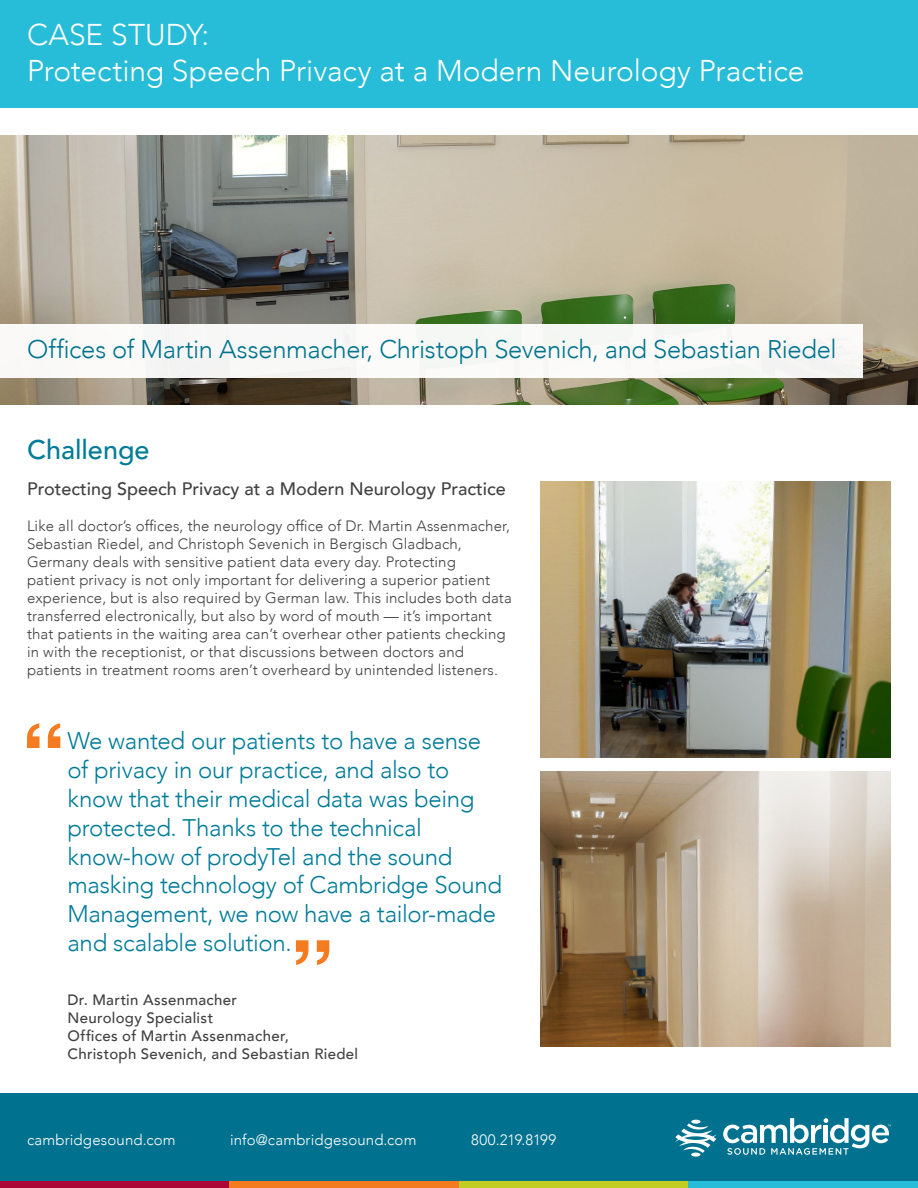
<style>
.page{position:relative;width:918px;height:1188px;background:#fff}
.page>*{position:absolute;margin:0;border:0;box-sizing:border-box;transform-origin:0 0}
.t1{font:300 30px/36px "Avenir";letter-spacing:-.005em;color:#fff}
.t2{font:500 27px "Avenir";color:#007b98}
.t3{font:300 25.5px "Avenir";letter-spacing:-.015em;color:#00728f}
.t4{font:300 24px/28.8px "Avenir";letter-spacing:-.015em;color:#007b98}
.t5{font:500 18px "Avenir";color:#414042}
.t6{font:300 15px/18px "Avenir";letter-spacing:.01em;color:#414042}
.t7{font:500 15px/18px "Avenir";letter-spacing:.02em;color:#414042}
.t8{font:300 15px "Avenir";letter-spacing:.01em;color:#fff}
.t9{font:300 15px "Avenir";letter-spacing:-.01em;color:#fff}
</style>
<div class="page">
<div style="left:0;top:1094px;width:918px;height:87px;background:#00728f"></div>
<div style="left:0;top:1181px;width:230px;height:7px;background:#ab0635"></div>
<div style="left:230px;top:1181px;width:229px;height:7px;background:#f47b20"></div>
<div style="left:459px;top:1181px;width:229px;height:7px;background:#c2cd23"></div>
<div style="left:688px;top:1181px;width:230px;height:7px;background:#27bcd7"></div>
<svg style="left:675px;top:1123px;width:42px;height:34px"></svg>
<svg style="left:691px;top:1120px;width:10px;height:4px"></svg>
<svg style="left:723px;top:1118px;width:168px;height:37px"></svg>
<div style="left:0;top:0;width:918px;height:108px;background:#27bcd7"></div>
<img style="left:0;top:135px;width:918px;height:270px">
<div style="left:0;top:324px;width:863px;height:54px;background:#f9f8f8"></div>
<svg style="left:27px;top:723px;width:33px;height:25px"></svg>
<svg style="left:296px;top:940px;width:33px;height:25px"></svg>
<img style="left:540px;top:482px;width:351px;height:276px">
<img style="left:540px;top:771px;width:351px;height:276px">
<h1 class="t1" style="left:27px;top:17px;width:779px">CASE STUDY:<br>Protecting Speech Privacy at a Modern Neurology Practice</h1>
<h3 class="t3" style="left:27px;top:334px;width:811px">Offices of Martin Assenmacher, Christoph Sevenich, and Sebastian Riedel</h3>
<h2 class="t2" style="left:27px;top:426px;width:124px">Challenge</h2>
<p class="t5" style="left:27px;top:473px;width:480px">Protecting Speech Privacy at a Modern Neurology Practice</p>
<p class="t6" style="left:27px;top:517px;width:486px">Like all doctor’s offices, the neurology office of Dr. Martin Assenmacher, Sebastian Riedel, and Christoph Sevenich in Bergisch Gladbach, Germany deals with sensitive patient data every day. Protecting<br>patient privacy is not only important for delivering a superior patient experience, but is also required by German law. This includes both data transferred electronically, but also by word of mouth — it’s important that patients in the waiting area can’t overhear other patients checking in with the receptionist, or that discussions between doctors and patients in treatment rooms aren’t overheard by unintended listeners.</p>
<p class="t4" style="left:68px;top:727px;width:436px">We wanted our patients to have a sense of privacy in our practice, and also to know that their medical data was being protected. Thanks to the technical know-how of prodyTel and the sound masking technology of Cambridge Sound Management, we now have a tailor-made and scalable solution.</p>
<p class="t7" style="left:68px;top:990px;width:292px">Dr. Martin Assenmacher<br>Neurology Specialist<br>Offices of Martin Assenmacher,<br>Christoph Sevenich, and Sebastian Riedel</p>
<p class="t8" style="left:27px;top:1131px;width:150px">cambridgesound.com</p>
<p class="t8" style="left:230px;top:1131px;width:188px">info@cambridgesound.com</p>
<p class="t9" style="left:471px;top:1131px;width:87px">800.219.8199</p>
</div>
